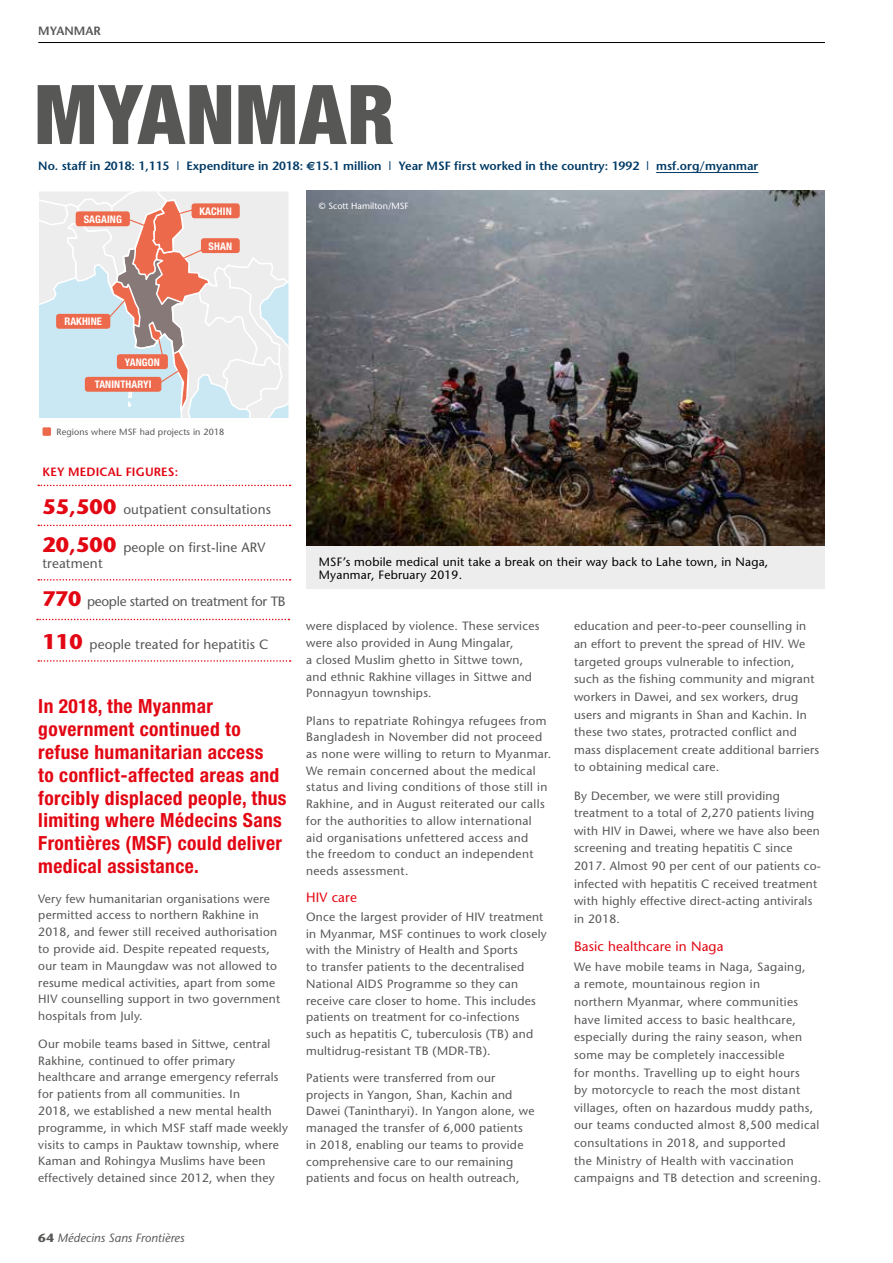
<style>
.page{position:relative;width:893px;height:1263px;background:#fff}
.page>*{position:absolute;margin:0;border:0;box-sizing:border-box;transform-origin:0 0}
.t1{font:900 condensed 82.5px "Helvetica Neue";letter-spacing:.02em;color:#575756}
.t2{font:700 condensed 19.5px/22.8px "Helvetica Neue";letter-spacing:.02em;color:#e30613}
.t3{font:13.5px/16.5px "Stone Sans";letter-spacing:.01em;color:#575756}
.t4{font:13.5px "Stone Sans";letter-spacing:-.02em;color:#575756}
.t5{font:13.5px "Stone Sans";letter-spacing:.01em;color:#e30613}
.t6{font:12px/16.6px "Stone Sans";letter-spacing:.02em;color:#575756}
.t7{font:600 12px "Stone Sans";color:#003a65}
.t8{font:12px/13.5px "Stone Sans";letter-spacing:.02em;color:#000}
.t9{font:italic 12px "Stone Sans";letter-spacing:.005em;color:#575756}
.t10{font:600 12px "Stone Sans";letter-spacing:.01em;color:#e30613}
.t11{font:600 12px "Stone Sans";color:#575756}
.t12{font:700 condensed 10.5px "Helvetica Neue";letter-spacing:.01em;color:#fff}
.t13{font:9px "Stone Sans";letter-spacing:.015em;color:#575756}
.t14{font:9px "Stone Sans";color:#fff}
.s1{font-family:"Euro Sans";font-weight:700}
.s2{font-weight:700;font-size:21px;color:#e30613}
.s3{font-weight:700;font-style:normal}
</style>
<div class="page">
<hr style="left:656px;top:172px;width:102px;height:1px;background:#003a65">
<img style="left:306px;top:191px;width:519px;height:355px">
<div style="left:306px;top:546px;width:519px;height:43px;background:#ededed"></div>
<svg style="left:38px;top:525px;width:253px;height:1px"></svg>
<svg style="left:38px;top:579px;width:253px;height:1px"></svg>
<svg style="left:38px;top:485px;width:253px;height:1px"></svg>
<svg style="left:37px;top:619px;width:252px;height:1px"></svg>
<svg style="left:38px;top:660px;width:253px;height:2px"></svg>
<svg style="left:39px;top:192px;width:250px;height:226px;background:#dfd2d0"></svg>
<div style="left:43px;top:427px;width:8px;height:9px;background:#ed694b;border-radius:2px"></div>
<hr style="left:38px;top:42px;width:787px;height:1px;background:#000">
<p class="t11" style="left:38px;top:23px;width:64px">MYANMAR</p>
<h1 class="t1" style="left:35px;top:64px;width:361px">MYANMAR</h1>
<p class="t7" style="left:38px;top:158px;width:722px">No. staff in 2018: 1,115 | Expenditure in 2018: <span class="s1">d</span>15.1 million | Year MSF first worked in the country: 1992 | msf.org/myanmar</p>
<p class="t12" style="left:84px;top:213px;width:40px">SAGAING</p>
<p class="t12" style="left:64px;top:315px;width:39px">RAKHINE</p>
<p class="t12" style="left:125px;top:356px;width:36px">YANGON</p>
<p class="t12" style="left:95px;top:378px;width:58px">TANINTHARYI</p>
<p class="t12" style="left:200px;top:205px;width:34px">KACHIN</p>
<p class="t12" style="left:209px;top:240px;width:25px">SHAN</p>
<p class="t13" style="left:57px;top:426px;width:169px">Regions where MSF had projects in 2018</p>
<p class="t14" style="left:319px;top:200px;width:91px">© Scott Hamilton/MSF</p>
<p class="t10" style="left:43px;top:464px;width:137px">KEY MEDICAL FIGURES:</p>
<p class="t3" style="left:43px;top:501px;width:230px"><span class="s2">55,500</span> outpatient consultations</p>
<p class="t3" style="left:43px;top:539px;width:225px"><span class="s2">20,500</span> people on first-line ARV treatment</p>
<p class="t4" style="left:43px;top:593px;width:245px"><span class="s2">770</span> people started on treatment for TB</p>
<p class="t3" style="left:43px;top:635px;width:228px"><span class="s2">110</span> people treated for hepatitis C</p>
<p class="t6" style="left:306px;top:618px;width:235px">were displaced by violence. These services were also provided in Aung Mingalar,<br>a closed Muslim ghetto in Sittwe town, and ethnic Rakhine villages in Sittwe and Ponnagyun townships.</p>
<p class="t6" style="left:306px;top:712px;width:247px">Plans to repatriate Rohingya refugees from Bangladesh in November did not proceed as none were willing to return to Myanmar.<br>We remain concerned about the medical status and living conditions of those still in Rakhine, and in August reiterated our calls for the authorities to allow international aid organisations unfettered access and<br>the freedom to conduct an independent needs assessment.</p>
<p class="t5" style="left:306px;top:889px;width:52px">HIV care</p>
<p class="t6" style="left:306px;top:908px;width:242px">Once the largest provider of HIV treatment in Myanmar, MSF continues to work closely with the Ministry of Health and Sports<br>to transfer patients to the decentralised National AIDS Programme so they can receive care closer to home. This includes patients on treatment for co-infections such as hepatitis C, tuberculosis (TB) and multidrug-resistant TB (MDR-TB).</p>
<p class="t6" style="left:306px;top:1069px;width:230px">Patients were transferred from our projects in Yangon, Shan, Kachin and Dawei (Tanintharyi). In Yangon alone, we managed the transfer of 6,000 patients in 2018, enabling our teams to provide comprehensive care to our remaining patients and focus on health outreach,</p>
<p class="t8" style="left:319px;top:555px;width:451px">MSF’s mobile medical unit take a break on their way back to Lahe town, in Naga,<br>Myanmar, February 2019.</p>
<p class="t6" style="left:574px;top:617px;width:247px;line-height:17.5px">education and peer-to-peer counselling in an effort to prevent the spread of HIV. We targeted groups vulnerable to infection, such as the fishing community and migrant workers in Dawei, and sex workers, drug users and migrants in Shan and Kachin. In these two states, protracted conflict and mass displacement create additional barriers to obtaining medical care.</p>
<p class="t6" style="left:574px;top:786px;width:248px;line-height:17.5px">By December, we were still providing treatment to a total of 2,270 patients living with HIV in Dawei, where we have also been screening and treating hepatitis C since 2017. Almost 90 per cent of our patients co&shy;infected with hepatitis C received treatment with highly effective direct-acting antivirals in 2018.</p>
<p class="t5" style="left:574px;top:938px;width:151px">Basic healthcare in Naga</p>
<p class="t6" style="left:574px;top:958px;width:249px;line-height:17.5px">We have mobile teams in Naga, Sagaing,<br>a remote, mountainous region in<br>northern Myanmar, where communities have limited access to basic healthcare, especially during the rainy season, when some may be completely inaccessible<br>for months. Travelling up to eight hours<br>by motorcycle to reach the most distant villages, often on hazardous muddy paths, our teams conducted almost 8,500 medical consultations in 2018, and supported<br>the Ministry of Health with vaccination campaigns and TB detection and screening.</p>
<h2 class="t2" style="left:38px;top:695px;width:250px">In 2018, the Myanmar government continued to refuse humanitarian access<br>to conflict-affected areas and forcibly displaced people, thus limiting where Médecins Sans<br>Frontières (MSF) could deliver medical assistance.</h2>
<p class="t6" style="left:38px;top:890px;width:243px">Very few humanitarian organisations were permitted access to northern Rakhine in 2018, and fewer still received authorisation to provide aid. Despite repeated requests, our team in Maungdaw was not allowed to resume medical activities, apart from some HIV counselling support in two government hospitals from July.</p>
<p class="t6" style="left:38px;top:1035px;width:251px">Our mobile teams based in Sittwe, central Rakhine, continued to offer primary healthcare and arrange emergency referrals for patients from all communities. In<br>2018, we established a new mental health programme, in which MSF staff made weekly visits to camps in Pauktaw township, where Kaman and Rohingya Muslims have been effectively detained since 2012, when they</p>
<p class="t9" style="left:38px;top:1230px;width:148px"><span class="s3">64</span> Médecins Sans Frontières</p>
</div>
